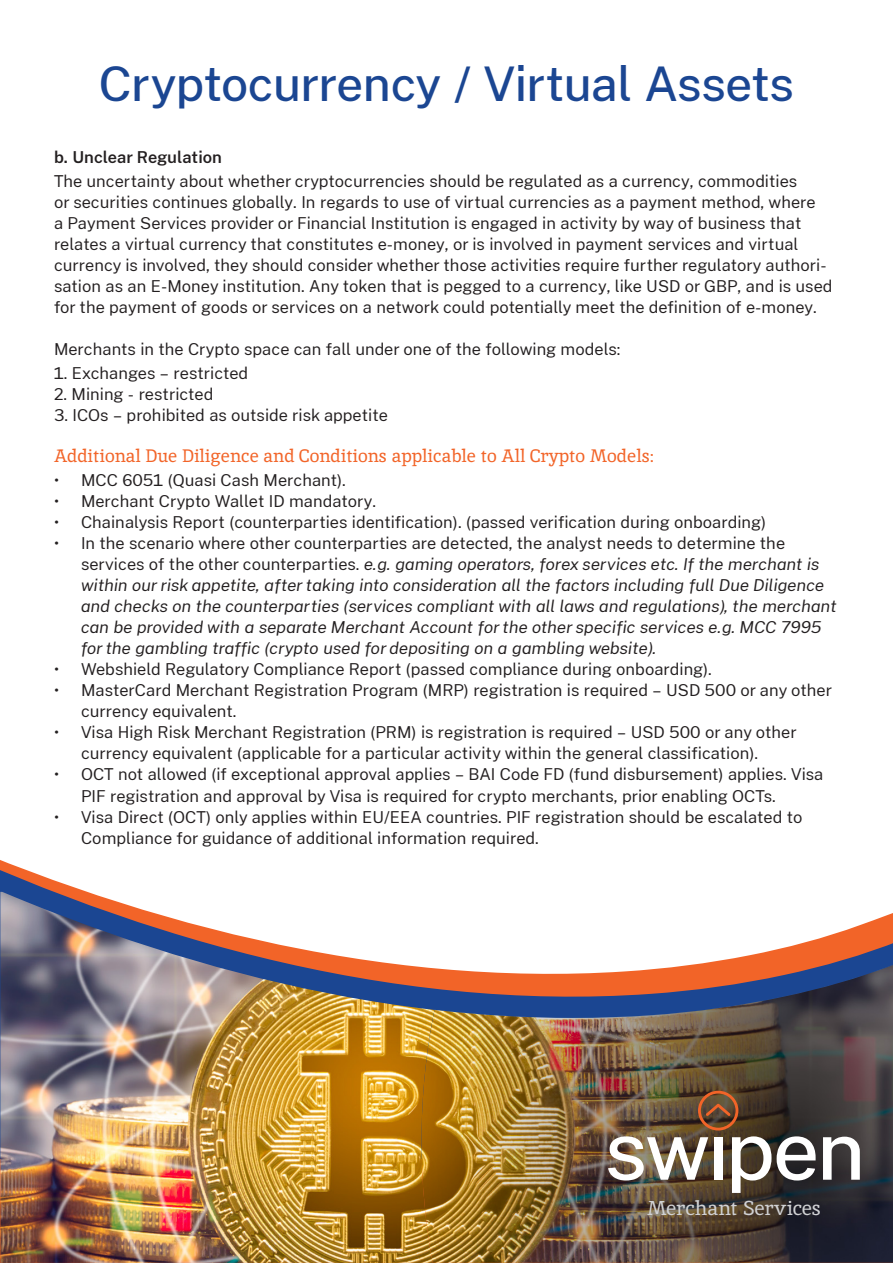
<style>
.page{position:relative;width:893px;height:1263px;background:#fff}
.page>*{position:absolute;margin:0;border:0;box-sizing:border-box;transform-origin:0 0}
.t1{font:500 48px "Cheyenne Sans";letter-spacing:-.015em;color:#1b4692}
.t2{font:20.1px "Inika";letter-spacing:-.02em;color:#d1d2d4}
.t3{font:18px "Inika";color:#f26428}
.t4{font:16.5px/21px "Cheyenne Sans";color:#231f20}
.t5{font:italic 16.5px/21px "Cheyenne Sans";color:#231f20}
.t6{font:600 16.5px "Cheyenne Sans";color:#231f20}
.s1{font-style:normal}
</style>
<div class="page">
<svg style="left:0;top:860px;width:88px;height:32px"></svg>
<img style="left:0;top:892px;width:893px;height:371px">
<img style="left:422px;top:965px;width:471px;height:298px">
<img style="left:608px;top:1136px;width:100px;height:44px">
<div style="left:714px;top:1137px;width:8px;height:43px;background:#fff"></div>
<svg style="left:732px;top:1136px;width:39px;height:57px"></svg>
<svg style="left:777px;top:1136px;width:39px;height:44px"></svg>
<svg style="left:823px;top:1137px;width:37px;height:43px"></svg>
<svg style="left:698px;top:1091px;width:40px;height:39px;background:#7e4c2c"></svg>
<p class="t1" style="left:99px;top:54px;width:696px">Cryptocurrency / Virtual Assets</p>
<p class="t6" style="left:54px;top:147px;width:170px">b. Unclear Regulation</p>
<p class="t4" style="left:54px;top:170px;width:780px">The uncertainty about whether cryptocurrencies should be regulated as a currency, commodities<br>or securities continues globally. In regards to use of virtual currencies as a payment method, where<br>a Payment Services provider or Financial Institution is engaged in activity by way of business that relates a virtual currency that constitutes e-money, or is involved in payment services and virtual currency is involved, they should consider whether those activities require further regulatory authori&shy;sation as an E-Money institution. Any token that is pegged to a currency, like USD or GBP, and is used for the payment of goods or services on a network could potentially meet the definition of e-money.</p>
<p class="t4" style="left:54px;top:338px;width:568px">Merchants in the Crypto space can fall under one of the following models:</p>
<p class="t4" style="left:54px;top:362px;width:196px">1. Exchanges – restricted</p>
<p class="t4" style="left:54px;top:383px;width:161px">2. Mining - restricted</p>
<p class="t4" style="left:54px;top:404px;width:335px">3. ICOs – prohibited as outside risk appetite</p>
<p class="t3" style="left:54px;top:444px;width:602px">Additional Due Diligence and Conditions applicable to All Crypto Models:</p>
<p class="t4" style="left:54px;top:470px;width:293px">• MCC 6051 (Quasi Cash Merchant).</p>
<p class="t4" style="left:54px;top:491px;width:323px">• Merchant Crypto Wallet ID mandatory.</p>
<p class="t4" style="left:54px;top:512px;width:714px">• Chainalysis Report (counterparties identification). (passed verification during onboarding)</p>
<p class="t5" style="left:81px;top:533px;width:757px;text-indent:-27px"><span class="s1">• In the scenario where other counterparties are detected, the analyst needs to determine the services of the other counterparties.</span> e.g. gaming operators, forex services etc. If the merchant is within our risk appetite, after taking into consideration all the factors including full Due Diligence and checks on the counterparties (services compliant with all laws and regulations), the merchant can be provided with a separate Merchant Account for the other specific services e.g. MCC 7995 for the gambling traffic (crypto used for depositing on a gambling website).</p>
<p class="t4" style="left:54px;top:659px;width:659px">• Webshield Regulatory Compliance Report (passed compliance during onboarding).</p>
<p class="t4" style="left:81px;top:680px;width:753px;text-indent:-27px">• MasterCard Merchant Registration Program (MRP) registration is required – USD 500 or any other currency equivalent.</p>
<p class="t4" style="left:81px;top:722px;width:717px;text-indent:-27px">• Visa High Risk Merchant Registration (PRM) is registration is required – USD 500 or any other currency equivalent (applicable for a particular activity within the general classification).</p>
<p class="t4" style="left:81px;top:764px;width:744px;text-indent:-27px">• OCT not allowed (if exceptional approval applies – BAI Code FD (fund disbursement) applies. Visa<br>PIF registration and approval by Visa is required for crypto merchants, prior enabling OCTs.</p>
<p class="t4" style="left:81px;top:806px;width:723px;text-indent:-27px">• Visa Direct (OCT) only applies within EU/EEA countries. PIF registration should be escalated to<br>Compliance for guidance of additional information required.</p>
<p class="t2" style="left:647px;top:1195px;width:175px">Merchant Services</p>
</div>
